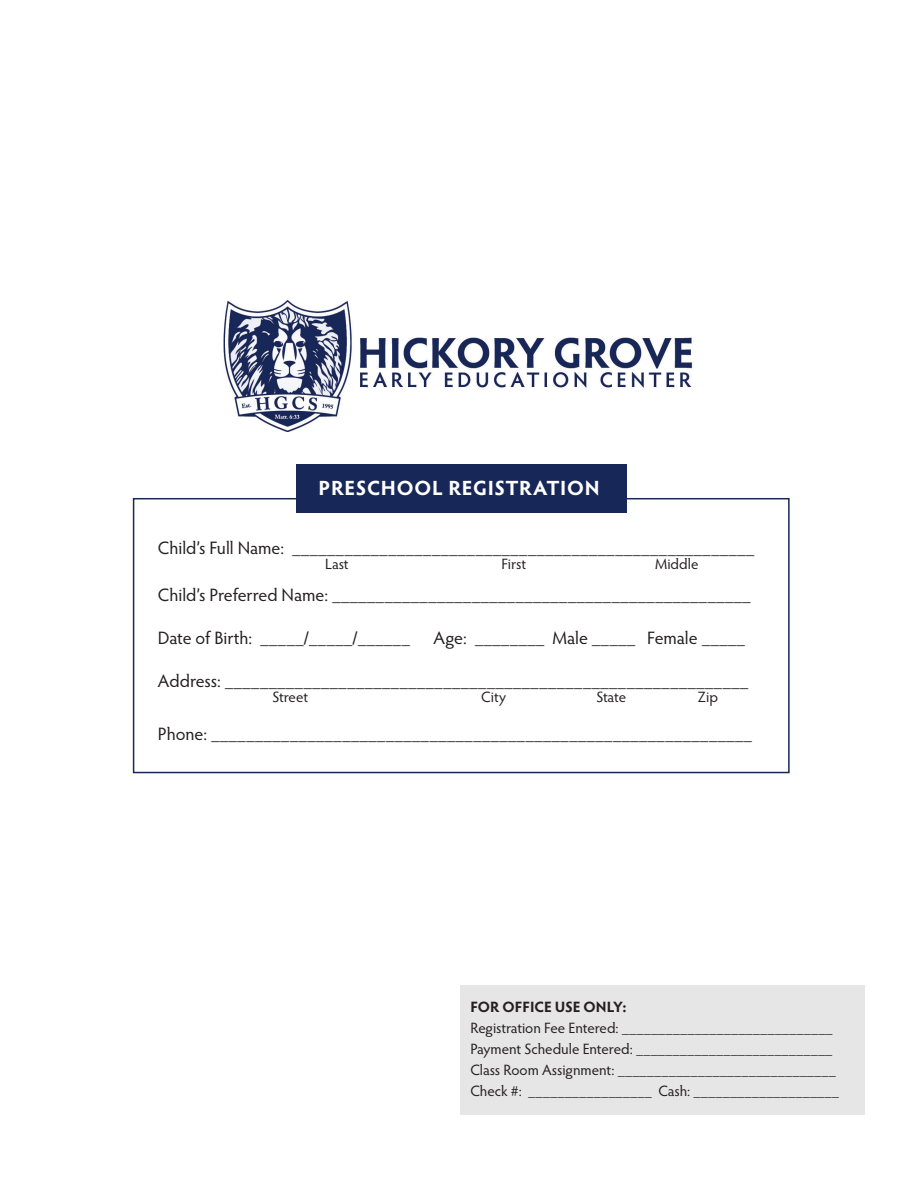
<style>
.page{position:relative;width:918px;height:1188px;background:#fff}
.page>*{position:absolute;margin:0;border:0;box-sizing:border-box;transform-origin:0 0}
.t1{font:700 20.7px "Hypatia Sans Pro";letter-spacing:.03em;color:#fff}
.t2{font:18px "Hypatia Sans Pro";color:#231f20}
.t3{font:15px "Hypatia Sans Pro";letter-spacing:-.005em;color:#231f20}
.t4{font:700 15px "Hypatia Sans Pro";color:#231f20}
</style>
<div class="page">
<img style="left:223px;top:300px;width:470px;height:131px">
<div style="left:460px;top:986px;width:405px;height:129px;background:#e6e6e6"></div>
<div style="left:133px;top:498px;width:657px;height:275px;border:2px solid #172757"></div>
<div style="left:296px;top:464px;width:330px;height:48px;background:#172757"></div>
<p class="t1" style="left:319px;top:473px;width:283px">PRESCHOOL REGISTRATION</p>
<p class="t2" style="left:158px;top:536px;width:598px">Child’s Full Name: _____________________________________________________</p>
<p class="t3" style="left:325px;top:554px;width:25px">Last</p>
<p class="t3" style="left:501px;top:554px;width:26px">First</p>
<p class="t3" style="left:655px;top:554px;width:45px">Middle</p>
<p class="t2" style="left:158px;top:583px;width:595px">Child’s Preferred Name: ________________________________________________</p>
<p class="t2" style="left:158px;top:626px;width:254px">Date of Birth: _____/_____/______</p>
<p class="t2" style="left:434px;top:626px;width:313px">Age: ________ Male _____ Female _____</p>
<p class="t2" style="left:158px;top:669px;width:592px">Address: ____________________________________________________________</p>
<p class="t3" style="left:272px;top:687px;width:37px">Street</p>
<p class="t3" style="left:481px;top:687px;width:26px">City</p>
<p class="t3" style="left:596px;top:687px;width:31px">State</p>
<p class="t3" style="left:698px;top:687px;width:22px">Zip</p>
<p class="t2" style="left:158px;top:721px;width:596px">Phone: ______________________________________________________________</p>
<p class="t4" style="left:470px;top:996px;width:158px">FOR OFFICE USE ONLY:</p>
<p class="t3" style="left:470px;top:1017px;width:364px">Registration Fee Entered: _____________________________</p>
<p class="t3" style="left:470px;top:1038px;width:364px">Payment Schedule Entered: ___________________________</p>
<p class="t3" style="left:470px;top:1059px;width:367px">Class Room Assignment: ______________________________</p>
<p class="t3" style="left:470px;top:1080px;width:370px">Check #: _________________ Cash: ____________________</p>
</div>
